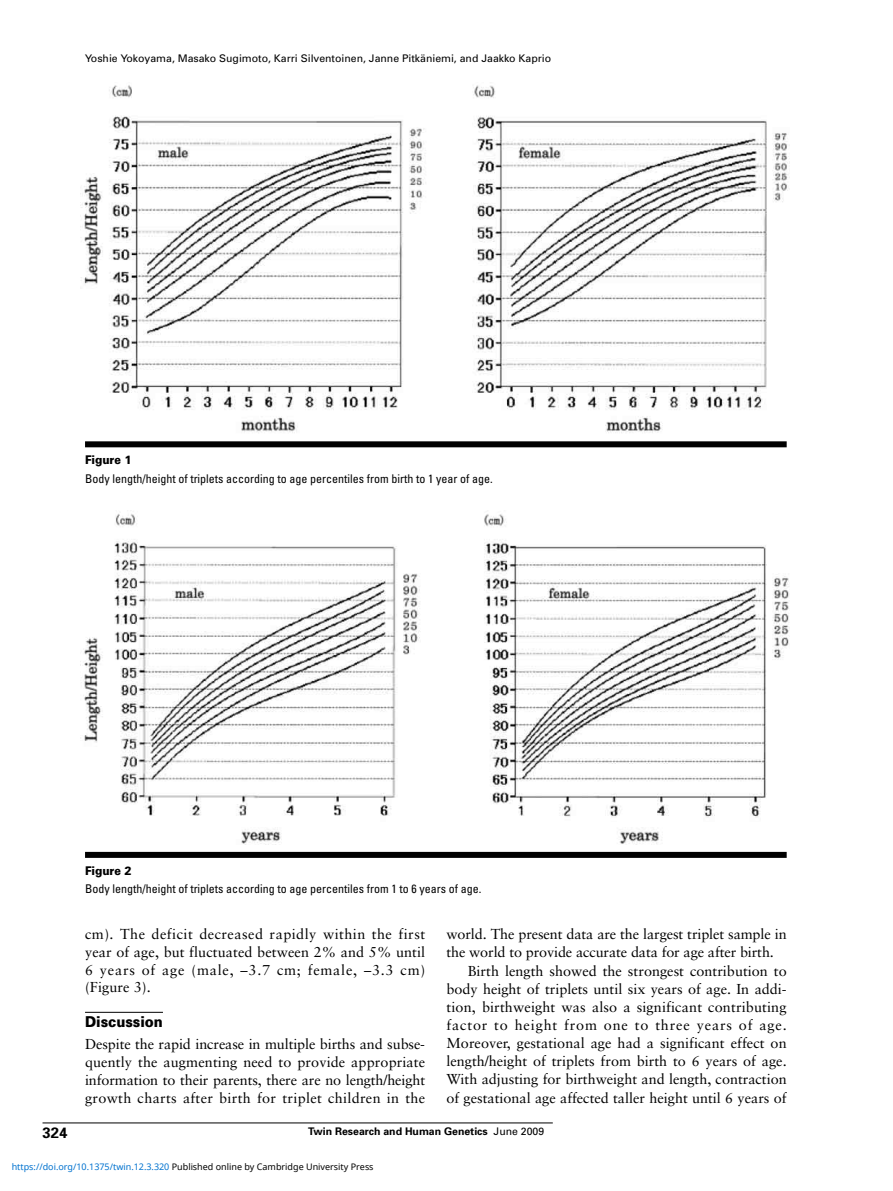
<style>
.page{position:relative;width:893px;height:1191px;background:#fff}
.page>*{position:absolute;margin:0;border:0;box-sizing:border-box;transform-origin:0 0}
.t1{font:900 15px "Univers";color:#000;scale:.9 1}
.t2{font:700 15px "Univers";color:#000}
.t3{font:14.4px/17.7px "Sabon";color:#000;text-align:justify}
.t4{font:14.4px "Sabon";letter-spacing:.06em;color:#000}
.t5{font:condensed 12px "Univers";color:#000}
.t6{font:900 12px "Univers";color:#000;scale:.9 1}
.t7{font:10.5px "Univers";color:#000}
.t8{font:700 10.5px "Univers";color:#000}
.t9{font:9px "Noto Sans";color:#000}
.s1{font-weight:400}
.s2{color:#0172cf}
</style>
<div class="page">
<hr style="left:43px;top:1122px;width:510px;height:1px;background:#000">
<hr style="left:85px;top:1012px;width:78px;height:1px;background:#000">
<div style="left:85px;top:441px;width:702px;height:6px;background:#000"></div>
<div style="left:85px;top:852px;width:702px;height:6px;background:#000"></div>
<img style="left:81px;top:85px;width:709px;height:348px">
<img style="left:83px;top:514px;width:706px;height:331px">
<p class="t7" style="left:85px;top:54px;width:468px">Yoshie Yokoyama, Masako Sugimoto, Karri Silventoinen, Janne Pitkäniemi, and Jaakko Kaprio</p>
<p class="t6" style="left:85px;top:456px;width:53px">Figure 1</p>
<p class="t5" style="left:85px;top:474px;width:409px">Body length/height of triplets according to age percentiles from birth to 1 year of age.</p>
<p class="t6" style="left:85px;top:866px;width:53px">Figure 2</p>
<p class="t5" style="left:85px;top:884px;width:398px">Body length/height of triplets according to age percentiles from 1 to 6 years of age.</p>
<p class="t3" style="left:85px;top:926px;width:342px">cm). The deficit decreased rapidly within the first year of age, but fluctuated between 2% and 5% until 6 years of age (male, –3.7 cm; female, –3.3 cm) (Figure 3).</p>
<p class="t1" style="left:85px;top:1016px;width:88px">Discussion</p>
<p class="t3" style="left:85px;top:1036px;width:342px">Despite the rapid increase in multiple births and subse&shy;quently the augmenting need to provide appropriate information to their parents, there are no length/height growth charts after birth for triplet children in the</p>
<p class="t3" style="left:446px;top:926px;width:342px">world. The present data are the largest triplet sample in</p>
<p class="t3" style="left:446px;top:944px;width:329px">the world to provide accurate data for age after birth.</p>
<p class="t3" style="left:468px;top:963px;width:320px">Birth length showed the strongest contribution to</p>
<p class="t3" style="left:446px;top:981px;width:342px">body height of triplets until six years of age. In addi-</p>
<p class="t3" style="left:446px;top:999px;width:342px">tion, birthweight was also a significant contributing</p>
<p class="t4" style="left:446px;top:1019px;width:342px">factor to height from one to three years of age.</p>
<p class="t3" style="left:446px;top:1035px;width:342px">Moreover, gestational age had a significant effect on</p>
<p class="t3" style="left:446px;top:1053px;width:342px">length/height of triplets from birth to 6 years of age.</p>
<p class="t3" style="left:446px;top:1071px;width:342px">With adjusting for birthweight and length, contraction</p>
<p class="t3" style="left:446px;top:1089px;width:342px">of gestational age affected taller height until 6 years of</p>
<p class="t2" style="left:43px;top:1127px;width:26px">324</p>
<p class="t8" style="left:308px;top:1127px;width:238px">Twin Research and Human Genetics <span class="s1">June 2009</span></p>
<p class="t9" style="left:12px;top:1160px;width:363px"><span class="s2">https://doi.org/10.1375/twin.12.3.320</span> Published online by Cambridge University Press</p>
</div>
